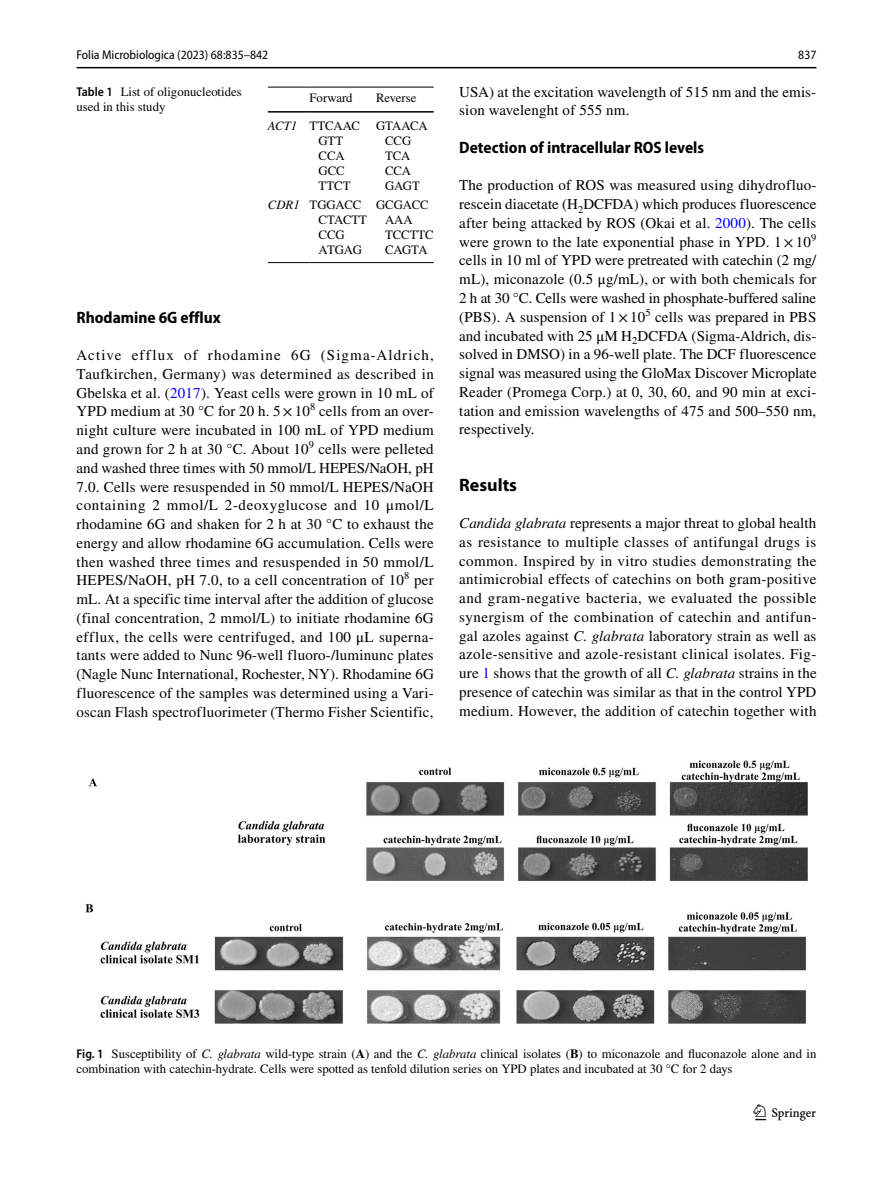
<style>
.page{position:relative;width:893px;height:1187px;background:#fff}
.page>*{position:absolute;margin:0;border:0;box-sizing:border-box;transform-origin:0 0}
.t1{font:22.5px "Springnew Regular 3";color:#000}
.t2{font:700 18px "Myriad Pro";color:#000}
.t3{font:700 semi-condensed 16.5px "Myriad Pro";color:#000}
.t4{font:15px/18.8px "STIX";letter-spacing:.01em;color:#000;text-align:justify}
.t5{font:12.75px/15px "STIX";color:#000}
.t6{font:semi-condensed 12.75px "Myriad Pro";color:#000}
.s1{font-family:"Myriad Pro";font-weight:600;font-stretch:semi-condensed}
.s2{font-style:italic}
.s3{color:#00f}
.s4{font-weight:700}
</style>
<div class="page">
<hr style="left:77px;top:67px;width:739px;height:1px;background:#000">
<hr style="left:268px;top:87px;width:42px;height:1px;background:#000">
<hr style="left:268px;top:111px;width:42px;height:2px;background:#000">
<hr style="left:310px;top:87px;width:66px;height:1px;background:#000">
<hr style="left:310px;top:111px;width:66px;height:2px;background:#000">
<hr style="left:376px;top:87px;width:58px;height:1px;background:#000">
<hr style="left:376px;top:111px;width:58px;height:2px;background:#000">
<hr style="left:268px;top:262px;width:42px;height:1px;background:#000">
<hr style="left:310px;top:262px;width:66px;height:1px;background:#000">
<hr style="left:376px;top:262px;width:58px;height:1px;background:#000">
<img style="left:85px;top:760px;width:723px;height:262px">
<p class="t6" style="left:77px;top:48px;width:193px">Folia Microbiologica (2023) 68:835–842</p>
<p class="t6" style="left:798px;top:48px;width:20px">837</p>
<p class="t5" style="left:77px;top:85px;width:167px"><span class="s1">Table 1</span> List of oligonucleotides used in this study</p>
<p class="t5" style="left:310px;top:91px;width:44px">Forward</p>
<p class="t5" style="left:376px;top:91px;width:42px">Reverse</p>
<p class="t5" style="left:319px;top:119px;width:43px;text-indent:-51px"><span class="s2">ACT1</span> TTCAAC<br>GTT<br>CCA<br>GCC<br>TTCT</p>
<p class="t5" style="left:385px;top:119px;width:44px;text-indent:-9px">GTAACA<br>CCG<br>TCA<br>CCA<br>GAGT</p>
<p class="t5" style="left:319px;top:198px;width:50px;text-indent:-51px"><span class="s2">CDR1</span> TGGACC<br>CTACTT<br>CCG<br>ATGAG</p>
<p class="t5" style="left:385px;top:198px;width:50px;text-indent:-9px">GCGACC<br>AAA<br>TCCTTC<br>CAGTA</p>
<p class="t3" style="left:77px;top:308px;width:146px">Rhodamine 6G efflux</p>
<p class="t4" style="left:77px;top:347px;width:359px">Active efflux of rhodamine 6G (Sigma-Aldrich, Taufkirchen, Germany) was determined as described in Gbelska et al. (<span class="s3">2017</span>). Yeast cells were grown in 10 mL of YPD medium at 30 °C for 20 h. 5× -10<sup>8</sup> cells from an over&shy;night culture were incubated in 100 mL of YPD medium and grown for 2 h at 30 °C. About 10<sup>9</sup> cells were pelleted and washed three times with 50 mmol/L HEPES/NaOH, pH 7.0. Cells were resuspended in 50 mmol/L HEPES/NaOH containing 2 mmol/L 2-deoxyglucose and 10 μmol/L rhodamine 6G and shaken for 2 h at 30 °C to exhaust the energy and allow rhodamine 6G accumulation. Cells were then washed three times and resuspended in 50 mmol/L HEPES/NaOH, pH 7.0, to a cell concentration of 10<sup>8</sup> per mL. At a specific time interval after the addition of glucose (final concentration, 2 mmol/L) to initiate rhodamine 6G efflux, the cells were centrifuged, and 100 μL superna&shy;tants were added to Nunc 96-well fluoro-/luminunc plates (Nagle Nunc International, Rochester, NY). Rhodamine 6G fluorescence of the samples was determined using a Vari&shy;oscan Flash spectrofluorimeter (Thermo Fisher Scientific,</p>
<p class="t4" style="left:459px;top:83px;width:358px">USA) at the excitation wavelength of 515 nm and the emis&shy;sion wavelenght of 555 nm.</p>
<p class="t3" style="left:459px;top:138px;width:246px">Detection of intracellular ROS levels</p>
<p class="t4" style="left:459px;top:177px;width:359px">The production of ROS was measured using dihydrofluo&shy;rescein diacetate (H<sub>2</sub>DCFDA) which produces fluorescence after being attacked by ROS (Okai et al. <span class="s3">2000</span>). The cells were grown to the late exponential phase in YPD. 1× -10<sup>9 </sup>cells in 10 ml of YPD were pretreated with catechin (2 mg/ mL), miconazole (0.5 μg/mL), or with both chemicals for 2 h at 30 °C. Cells were washed in phosphate-buffered saline (PBS). A suspension of 1× -10<sup>5</sup> cells was prepared in PBS and incubated with 25 μM H<sub>2</sub>DCFDA (Sigma-Aldrich, dis&shy;solved in DMSO) in a 96-well plate. The DCF fluorescence signal was measured using the GloMax Discover Microplate Reader (Promega Corp.) at 0, 30, 60, and 90 min at exci&shy;tation and emission wavelengths of 475 and 500–550 nm, respectively.</p>
<p class="t2" style="left:459px;top:473px;width:59px">Results</p>
<p class="t4" style="left:459px;top:514px;width:359px"><span class="s2">Candida glabrata</span> represents a major threat to global health as resistance to multiple classes of antifungal drugs is common. Inspired by in vitro studies demonstrating the antimicrobial effects of catechins on both gram-positive and gram-negative bacteria, we evaluated the possible synergism of the combination of catechin and antifun&shy;gal azoles against <span class="s2">C. glabrata</span> laboratory strain as well as azole-sensitive and azole-resistant clinical isolates. Fig&shy;ure <span class="s3">1</span> shows that the growth of all <span class="s2">C. glabrata</span> strains in the presence of catechin was similar as that in the control YPD medium. However, the addition of catechin together with</p>
<p class="t5" style="left:77px;top:1047px;width:741px"><span class="s1">Fig. 1</span> Susceptibility of <span class="s2">C. glabrata</span> wild-type strain (<span class="s4">A</span>) and the <span class="s2">C. glabrata</span> clinical isolates (<span class="s4">B</span>) to miconazole and fluconazole alone and in combination with catechin-hydrate. Cells were spotted as tenfold dilution series on YPD plates and incubated at 30 °C for 2 days</p>
<h1 class="t1" style="left:755px;top:1104px;width:62px">1 3</h1>
</div>
